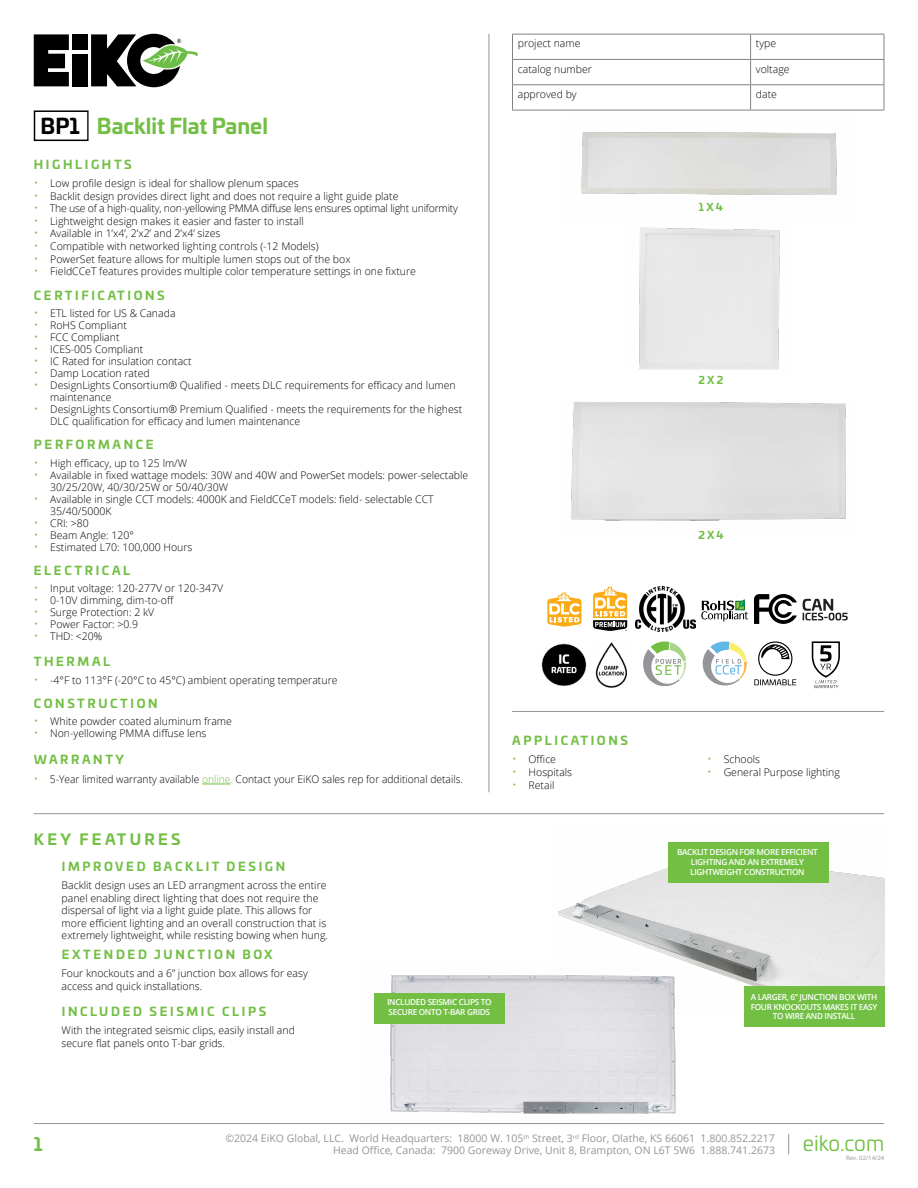
<style>
.page{position:relative;width:918px;height:1188px;background:#fff}
.page>*{position:absolute;margin:0;border:0;box-sizing:border-box;transform-origin:0 0}
.t1{font:700 21px "Univia Pro";color:#72bf44}
.t2{font:21px "Univia Pro";color:#72bf44}
.t3{font:700 18px "Univia Pro";color:#72bf44}
.t4{font:700 15px "Univia Pro";letter-spacing:.22em;color:#72bf44}
.t5{font:700 12px "Univia Pro";letter-spacing:.22em;color:#72bf44}
.t6{font:300 10.5px/12.6px "Open Sans";color:#000}
.t7{font:10.5px/12px "Open Sans";color:#939598;text-align:right}
.t8{font:300 10.5px "Open Sans";letter-spacing:-.02em;color:#000}
.t9{font:700 10.5px "Univia Pro";letter-spacing:.21em;color:#72bf44}
.t10{font:600 8.25px/9.9px "Open Sans";letter-spacing:-.04em;color:#fff;text-align:center}
.t11{font:6px "Open Sans";color:#939598}
.s1{color:#000}
.s2{font-size:12px;color:#72bf44}
.s3{color:#72bf44}
</style>
<div class="page">
<svg style="left:788px;top:1134px;width:1px;height:20px"></svg>
<hr style="left:34px;top:1123px;width:850px;height:1px;background:#939598">
<svg style="left:34px;top:34px;width:35px;height:52px;background:#202020"></svg>
<div style="left:72px;top:34px;width:16px;height:16px;background:#000"></div>
<div style="left:72px;top:54px;width:16px;height:32px;background:#000"></div>
<svg style="left:91px;top:34px;width:107px;height:53px"></svg>
<hr style="left:512px;top:34px;width:239px;height:1px;background:#808285">
<hr style="left:751px;top:34px;width:133px;height:1px;background:#808285">
<hr style="left:512px;top:59px;width:239px;height:1px;background:#808285">
<hr style="left:751px;top:59px;width:133px;height:1px;background:#808285">
<hr style="left:512px;top:84px;width:239px;height:1px;background:#808285">
<svg style="left:512px;top:35px;width:1px;height:75px"></svg>
<hr style="left:751px;top:84px;width:133px;height:1px;background:#808285">
<svg style="left:750px;top:35px;width:1px;height:75px"></svg>
<svg style="left:884px;top:35px;width:1px;height:75px"></svg>
<hr style="left:512px;top:110px;width:239px;height:1px;background:#808285">
<hr style="left:751px;top:110px;width:133px;height:1px;background:#808285">
<hr style="left:489px;top:34px;width:1px;height:758px;background:#939598">
<hr style="left:34px;top:813px;width:850px;height:1px;background:#939598">
<div style="left:34px;top:110px;width:55px;height:31px;border:2px solid #000"></div>
<hr style="left:512px;top:711px;width:372px;height:1px;background:#939598">
<svg style="left:202px;top:784px;width:29px;height:1px"></svg>
<img style="left:374px;top:975px;width:302px;height:139px">
<div style="left:639px;top:227px;width:141px;height:143px;background:#e9e9e9"></div>
<img style="left:581px;top:132px;width:256px;height:63px">
<div style="left:375px;top:994px;width:130px;height:30px;background:#72bf44"></div>
<img style="left:551px;top:842px;width:333px;height:172px">
<div style="left:744px;top:986px;width:141px;height:41px;background:#72bf44"></div>
<div style="left:669px;top:842px;width:160px;height:41px;background:#72bf44"></div>
<svg style="left:643px;top:641px;width:43px;height:45px"></svg>
<svg style="left:754px;top:641px;width:42px;height:44px"></svg>
<svg style="left:703px;top:641px;width:44px;height:45px"></svg>
<svg style="left:812px;top:641px;width:28px;height:47px"></svg>
<svg style="left:593px;top:587px;width:34px;height:44px"></svg>
<svg style="left:803px;top:599px;width:45px;height:21px"></svg>
<svg style="left:754px;top:594px;width:43px;height:30px"></svg>
<svg style="left:701px;top:599px;width:47px;height:22px"></svg>
<svg style="left:547px;top:593px;width:34px;height:34px"></svg>
<img style="left:635px;top:587px;width:60px;height:44px">
<img style="left:542px;top:644px;width:44px;height:42px">
<img style="left:595px;top:642px;width:32px;height:45px">
<h1 class="t1" style="left:41px;top:109px;width:229px"><span class="s1">BP1</span> Backlit Flat Panel</h1>
<p class="t5" style="left:34px;top:155px;width:99px">HIGHLIGHTS</p>
<p class="t6" style="left:34px;top:177px;width:267px"><span class="s2">•</span> Low profile design is ideal for shallow plenum spaces</p>
<p class="t6" style="left:34px;top:189px;width:366px"><span class="s2">•</span> Backlit design provides direct light and does not require a light guide plate</p>
<p class="t8" style="left:34px;top:201px;width:426px"><span class="s2">•</span> The use of a high-quality, non-yellowing PMMA diffuse lens ensures optimal light uniformity</p>
<p class="t6" style="left:34px;top:214px;width:272px"><span class="s2">•</span> Lightweight design makes it easier and faster to install</p>
<p class="t6" style="left:34px;top:227px;width:188px"><span class="s2">•</span> Available in 1’x4’, 2’x2’ and 2’x4’ sizes</p>
<p class="t6" style="left:34px;top:240px;width:286px"><span class="s2">•</span> Compatible with networked lighting controls (-12 Models)</p>
<p class="t6" style="left:34px;top:252px;width:318px"><span class="s2">•</span> PowerSet feature allows for multiple lumen stops out of the box</p>
<p class="t6" style="left:34px;top:265px;width:384px"><span class="s2">•</span> FieldCCeT features provides multiple color temperature settings in one fixture</p>
<p class="t5" style="left:34px;top:286px;width:132px">CERTIFICATIONS</p>
<p class="t6" style="left:34px;top:307px;width:143px"><span class="s2">•</span> ETL listed for US &amp; Canada</p>
<p class="t6" style="left:34px;top:319px;width:95px"><span class="s2">•</span> RoHS Compliant</p>
<p class="t6" style="left:34px;top:331px;width:87px"><span class="s2">•</span> FCC Compliant</p>
<p class="t6" style="left:34px;top:343px;width:111px"><span class="s2">•</span> ICES-005 Compliant</p>
<p class="t6" style="left:34px;top:355px;width:160px"><span class="s2">•</span> IC Rated for insulation contact</p>
<p class="t6" style="left:34px;top:367px;width:117px"><span class="s2">•</span> Damp Location rated</p>
<p class="t6" style="left:50px;top:379px;width:407px;line-height:12px;text-indent:-16px"><span class="s2">•</span> DesignLights Consortium® Qualified - meets DLC requirements for efficacy and lumen maintenance</p>
<p class="t6" style="left:50px;top:403px;width:414px;line-height:12px;text-indent:-16px"><span class="s2">•</span> DesignLights Consortium® Premium Qualified - meets the requirements for the highest<br>DLC qualification for efficacy and lumen maintenance</p>
<p class="t5" style="left:34px;top:435px;width:121px">PERFORMANCE</p>
<p class="t6" style="left:34px;top:456px;width:155px"><span class="s2">•</span> High efficacy, up to 125 lm/W</p>
<p class="t6" style="left:50px;top:469px;width:420px;line-height:12px;text-indent:-16px"><span class="s2">•</span> Available in fixed wattage models: 30W and 40W and PowerSet models: power-selectable<br>30/25/20W, 40/30/25W or 50/40/30W</p>
<p class="t6" style="left:50px;top:493px;width:385px;line-height:12px;text-indent:-17px"><span class="s2">•</span> Available in single CCT models: 4000K and FieldCCeT models: field- selectable CCT<br>35/40/5000K</p>
<p class="t6" style="left:34px;top:516px;width:57px"><span class="s2">•</span> CRI: &gt;80</p>
<p class="t6" style="left:34px;top:528px;width:102px"><span class="s2">•</span> Beam Angle: 120°</p>
<p class="t6" style="left:34px;top:540px;width:160px"><span class="s2">•</span> Estimated L70: 100,000 Hours</p>
<p class="t5" style="left:34px;top:561px;width:98px">ELECTRICAL</p>
<p class="t6" style="left:34px;top:582px;width:191px"><span class="s2">•</span> Input voltage: 120-277V or 120-347V</p>
<p class="t6" style="left:34px;top:594px;width:142px"><span class="s2">•</span> 0-10V dimming, dim-to-off</p>
<p class="t6" style="left:34px;top:606px;width:122px"><span class="s2">•</span> Surge Protection: 2 kV</p>
<p class="t6" style="left:34px;top:618px;width:106px"><span class="s2">•</span> Power Factor: &gt;0.9</p>
<p class="t6" style="left:34px;top:630px;width:70px"><span class="s2">•</span> THD: &lt;20%</p>
<p class="t5" style="left:34px;top:652px;width:78px">THERMAL</p>
<p class="t6" style="left:34px;top:673px;width:305px"><span class="s2">•</span> -4°F to 113°F (-20°C to 45°C) ambient operating temperature</p>
<p class="t5" style="left:34px;top:694px;width:125px">CONSTRUCTION</p>
<p class="t6" style="left:34px;top:715px;width:200px"><span class="s2">•</span> White powder coated aluminum frame</p>
<p class="t6" style="left:34px;top:727px;width:174px"><span class="s2">•</span> Non-yellowing PMMA diffuse lens</p>
<p class="t5" style="left:34px;top:750px;width:92px">WARRANTY</p>
<p class="t6" style="left:34px;top:773px;width:431px"><span class="s2">•</span> 5-Year limited warranty available <span class="s3">online.</span> Contact your EiKO sales rep for additional details.</p>
<h3 class="t4" style="left:34px;top:827px;width:148px">KEY FEATURES</h3>
<p class="t6" style="left:518px;top:37px;width:64px">project name</p>
<p class="t6" style="left:756px;top:37px;width:22px">type</p>
<p class="t6" style="left:518px;top:62px;width:76px">catalog number</p>
<p class="t6" style="left:756px;top:62px;width:35px">voltage</p>
<p class="t6" style="left:518px;top:88px;width:60px">approved by</p>
<p class="t6" style="left:756px;top:88px;width:23px">date</p>
<p class="t9" style="left:699px;top:198px;width:26px">1X4</p>
<p class="t9" style="left:699px;top:371px;width:26px">2X2</p>
<p class="t9" style="left:698px;top:527px;width:27px">2X4</p>
<p class="t5" style="left:512px;top:731px;width:117px">APPLICATIONS</p>
<p class="t6" style="left:512px;top:753px;width:45px"><span class="s2">•</span> Office</p>
<p class="t6" style="left:512px;top:766px;width:62px"><span class="s2">•</span> Hospitals</p>
<p class="t6" style="left:512px;top:778px;width:44px"><span class="s2">•</span> Retail</p>
<p class="t6" style="left:707px;top:753px;width:54px"><span class="s2">•</span> Schools</p>
<p class="t6" style="left:707px;top:766px;width:134px"><span class="s2">•</span> General Purpose lighting</p>
<p class="t5" style="left:62px;top:857px;width:225px">IMPROVED BACKLIT DESIGN</p>
<p class="t6" style="left:62px;top:879px;width:268px">Backlit design uses an LED arrangment across the entire panel enabling direct lighting that does not require the dispersal of light via a light guide plate. This allows for more efficient lighting and an overall construction that is extremely lightweight, while resisting bowing when hung.</p>
<p class="t5" style="left:62px;top:945px;width:212px">EXTENDED JUNCTION BOX</p>
<p class="t6" style="left:62px;top:967px;width:248px">Four knockouts and a 6” junction box allows for easy access and quick installations.</p>
<p class="t5" style="left:62px;top:1002px;width:206px">INCLUDED SEISMIC CLIPS</p>
<p class="t6" style="left:62px;top:1024px;width:235px">With the integrated seismic clips, easily install and secure flat panels onto T-bar grids.</p>
<p class="t10" style="left:677px;top:847px;width:142px">BACKLIT DESIGN FOR MORE EFFICIENT<br>LIGHTING AND AN EXTREMELY<br>LIGHTWEIGHT CONSTRUCTION</p>
<p class="t10" style="left:387px;top:997px;width:106px;text-align:left">INCLUDED SEISMIC CLIPS TO<br>SECURE ONTO T-BAR GRIDS</p>
<p class="t10" style="left:751px;top:992px;width:128px">A LARGER, 6” JUNCTION BOX WITH<br>FOUR KNOCKOUTS MAKES IT EASY<br>TO WIRE AND INSTALL</p>
<p class="t7" style="left:225px;top:1132px;width:551px">©2024 EiKO Global, LLC. World Headquarters: 18000 W. 105<sup>th</sup> Street, 3<sup>rd</sup> Floor, Olathe, KS 66061 1.800.852.2217<br>Head Office, Canada: 7900 Goreway Drive, Unit 8, Brampton, ON L6T 5W6 1.888.741.2673</p>
<h2 class="t3" style="left:34px;top:1130px;width:10px">1</h2>
<h1 class="t2" style="left:803px;top:1128px;width:83px">eiko.com</h1>
<p class="t11" style="left:846px;top:1154px;width:40px">Rev. 02/14/24</p>
</div>
